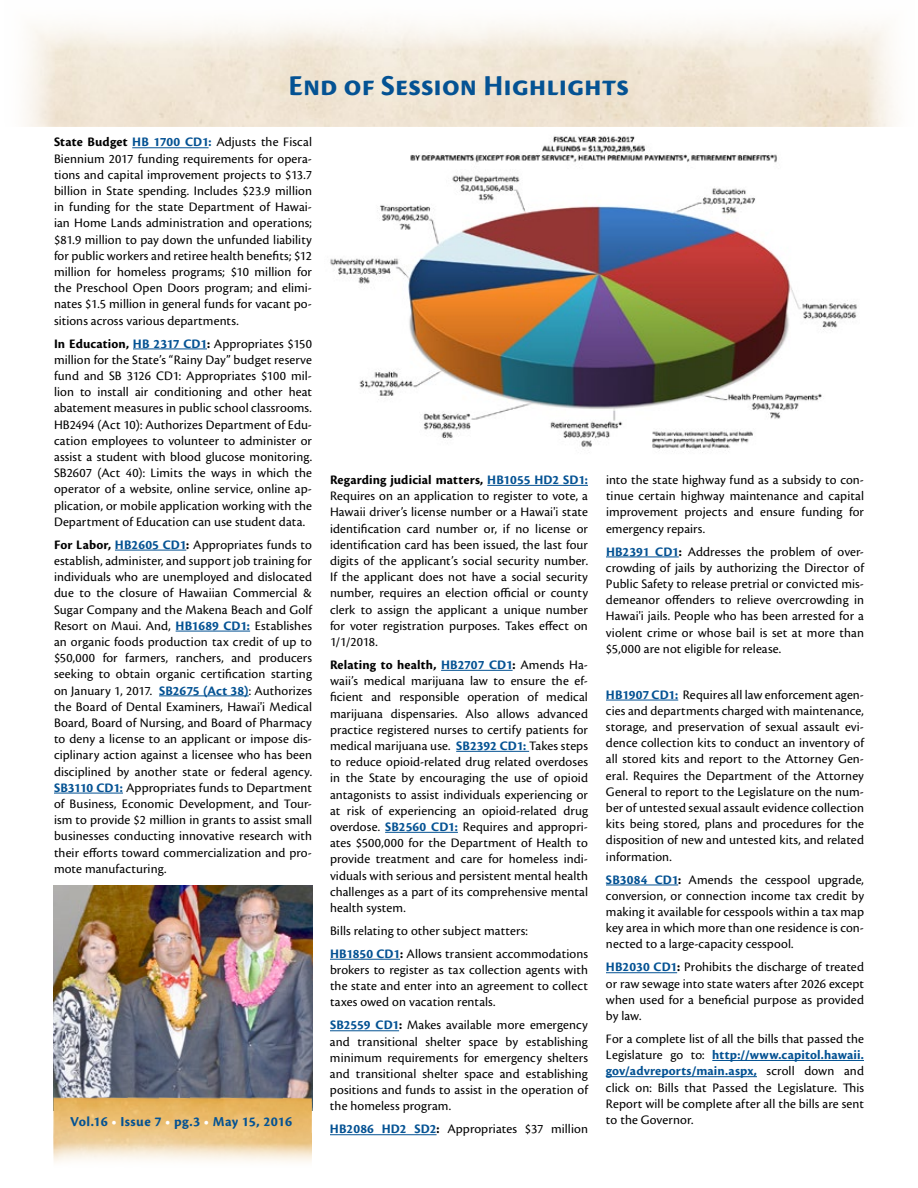
<style>
.page{position:relative;width:918px;height:1188px;background:#fff}
.page>*{position:absolute;margin:0;border:0;box-sizing:border-box;transform-origin:0 0}
.t1{font:700 30px "Cronos Pro";letter-spacing:.005em;color:#045293}
.t2{font:700 14.25px "Cronos Pro";letter-spacing:.005em;color:#045293}
.t3{font:13.5px/16.2px "Cronos Pro";letter-spacing:.005em;color:#000;text-align:justify}
.s1{font-weight:700}
.s2{font-weight:700;color:#045293}
.s3{color:#fff}
</style>
<div class="page">
<img style="left:324px;top:126px;width:552px;height:327px">
<img style="left:54px;top:885px;width:259px;height:225px">
<hr style="left:132px;top:147px;width:77px;height:1px;background:#045293">
<hr style="left:133px;top:349px;width:74px;height:1px;background:#045293">
<hr style="left:115px;top:550px;width:71px;height:1px;background:#045293">
<hr style="left:176px;top:631px;width:74px;height:1px;background:#045293">
<hr style="left:159px;top:696px;width:90px;height:1px;background:#045293">
<hr style="left:54px;top:793px;width:69px;height:1px;background:#045293">
<hr style="left:487px;top:485px;width:101px;height:1px;background:#045293">
<hr style="left:441px;top:670px;width:72px;height:1px;background:#045293">
<hr style="left:456px;top:751px;width:73px;height:1px;background:#045293">
<hr style="left:385px;top:832px;width:73px;height:1px;background:#045293">
<hr style="left:330px;top:959px;width:70px;height:1px;background:#045293">
<hr style="left:330px;top:1030px;width:69px;height:1px;background:#045293">
<hr style="left:330px;top:1134px;width:107px;height:1px;background:#045293">
<hr style="left:606px;top:557px;width:73px;height:1px;background:#045293">
<hr style="left:606px;top:700px;width:72px;height:1px;background:#045293">
<hr style="left:606px;top:885px;width:72px;height:1px;background:#045293">
<hr style="left:606px;top:972px;width:71px;height:1px;background:#045293">
<hr style="left:712px;top:1060px;width:152px;height:1px;background:#045293">
<hr style="left:606px;top:1076px;width:151px;height:1px;background:#045293">
<img style="left:54px;top:1097px;width:258px;height:65px">
<h1 class="t1" style="left:288px;top:68px;width:342px">End of Session Highlights</h1>
<p class="t3" style="left:54px;top:134px;width:260px"><span class="s1">State Budget</span> <span class="s2">HB 1700 CD1:</span> Adjusts the Fiscal Biennium 2017 funding requirements for opera&shy;tions and capital improvement projects to $13.7 billion in State spending. Includes $23.9 million in funding for the state Department of Hawai&shy;ian Home Lands administration and operations; $81.9 million to pay down the unfunded liability for public workers and retiree health benefits; $12 million for homeless programs; $10 million for the Preschool Open Doors program; and elimi&shy;nates $1.5 million in general funds for vacant po&shy;sitions across various departments.</p>
<p class="t3" style="left:54px;top:335px;width:260px"><span class="s1">In Education,</span> <span class="s2">HB 2317 CD1</span><span class="s1">:</span> Appropriates $150 million for the State’s “Rainy Day” budget reserve fund and SB 3126 CD1: Appropriates $100 mil&shy;lion to install air conditioning and other heat abatement measures in public school classrooms.<br>HB2494 (Act 10): Authorizes Department of Edu&shy;cation employees to volunteer to administer or assist a student with blood glucose monitoring.<br>SB2607 (Act 40): Limits the ways in which the operator of a website, online service, online ap&shy;plication, or mobile application working with the Department of Education can use student data.</p>
<p class="t3" style="left:54px;top:536px;width:260px"><span class="s1">For Labor,</span> <span class="s2">HB2605 CD1</span><span class="s1">:</span> Appropriates funds to establish, administer, and support job training for individuals who are unemployed and dislocated due to the closure of Hawaiian Commercial &amp; Sugar Company and the Makena Beach and Golf Resort on Maui. And, <span class="s2">HB1689 CD1:</span> Establishes an organic foods production tax credit of up to $50,000 for farmers, ranchers, and producers seeking to obtain organic certification starting on January 1, 2017. <span class="s2">SB2675 (Act 38)</span>: Authorizes the Board of Dental Examiners, Hawai'i Medical Board, Board of Nursing, and Board of Pharmacy to deny a license to an applicant or impose dis&shy;ciplinary action against a licensee who has been disciplined by another state or federal agency.<br><span class="s2">SB3110 CD1:</span> Appropriates funds to Department of Business, Economic Development, and Tour&shy;ism to provide $2 million in grants to assist small businesses conducting innovative research with their efforts toward commercialization and pro&shy;mote manufacturing.</p>
<p class="t3" style="left:606px;top:472px;width:260px">into the state highway fund as a subsidy to con&shy;tinue certain highway maintenance and capital improvement projects and ensure funding for emergency repairs.</p>
<p class="t3" style="left:606px;top:543px;width:260px"><span class="s2">HB2391 CD1</span><span class="s1">:</span> Addresses the problem of over&shy;crowding of jails by authorizing the Director of Public Safety to release pretrial or convicted mis&shy;demeanor offenders to relieve overcrowding in Hawai'i jails. People who has been arrested for a violent crime or whose bail is set at more than $5,000 are not eligible for release.</p>
<p class="t3" style="left:606px;top:686px;width:260px"><span class="s2">HB1907 CD1:</span> Requires all law enforcement agen&shy;cies and departments charged with maintenance, storage, and preservation of sexual assault evi&shy;dence collection kits to conduct an inventory of all stored kits and report to the Attorney Gen&shy;eral. Requires the Department of the Attorney General to report to the Legislature on the num&shy;ber of untested sexual assault evidence collection kits being stored, plans and procedures for the disposition of new and untested kits, and related information.</p>
<p class="t3" style="left:606px;top:871px;width:260px"><span class="s2">SB3084 CD1</span><span class="s1">:</span> Amends the cesspool upgrade, conversion, or connection income tax credit by making it available for cesspools within a tax map key area in which more than one residence is con&shy;nected to a large-capacity cesspool.</p>
<p class="t3" style="left:606px;top:959px;width:259px"><span class="s2">HB2030 CD1</span><span class="s1">:</span> Prohibits the discharge of treated or raw sewage into state waters after 2026 except when used for a beneficial purpose as provided by law.</p>
<p class="t3" style="left:606px;top:1031px;width:260px">For a complete list of all the bills that passed the Legislature go to: <span class="s2">http://www.capitol.hawaii. gov/advreports/main.aspx,</span> scroll down and click on: Bills that Passed the Legislature. This Report will be complete after all the bills are sent</p>
<p class="t3" style="left:330px;top:472px;width:260px"><span class="s1">Regarding judicial matters,</span> <span class="s2">HB1055 HD2 SD1:<br></span>Requires on an application to register to vote, a Hawaii driver’s license number or a Hawai'i state identification card number or, if no license or identification card has been issued, the last four digits of the applicant’s social security number.<br>If the applicant does not have a social security number, requires an election official or county clerk to assign the applicant a unique number for voter registration purposes. Takes effect on 1/1/2018.</p>
<p class="t3" style="left:330px;top:657px;width:260px"><span class="s1">Relating to health,</span> <span class="s2">HB2707 CD1</span><span class="s1">:</span> Amends Ha&shy;waii’s medical marijuana law to ensure the ef&shy;ficient and responsible operation of medical marijuana dispensaries. Also allows advanced practice registered nurses to certify patients for medical marijuana use. <span class="s2">SB2392 CD1:</span> Takes steps to reduce opioid-related drug related overdoses in the State by encouraging the use of opioid antagonists to assist individuals experiencing or at risk of experiencing an opioid-related drug overdose. <span class="s2">SB2560 CD1:</span> Requires and appropri&shy;ates $500,000 for the Department of Health to provide treatment and care for homeless indi&shy;viduals with serious and persistent mental health challenges as a part of its comprehensive mental health system.</p>
<p class="t3" style="left:330px;top:919px;width:260px;line-height:23px">Bills relating to other subject matters:<br><span class="s2">HB1850 CD1</span><span class="s1">:</span> Allows transient accommodations</p>
<p class="t3" style="left:330px;top:962px;width:260px">brokers to register as tax collection agents with the state and enter into an agreement to collect taxes owed on vacation rentals.</p>
<p class="t3" style="left:330px;top:1017px;width:259px"><span class="s2">SB2559 CD1</span><span class="s1">:</span> Makes available more emergency and transitional shelter space by establishing minimum requirements for emergency shelters and transitional shelter space and establishing positions and funds to assist in the operation of the homeless program.</p>
<p class="t3" style="left:330px;top:1121px;width:259px"><span class="s2">HB2086 HD2 SD2</span><span class="s1">:</span> Appropriates $37 million</p>
<p class="t2" style="left:70px;top:1113px;width:223px">Vol.16 <span class="s3">•</span> Issue 7 <span class="s3">•</span> pg.3 <span class="s3">•</span> May 15, 2016</p>
<p class="t3" style="left:606px;top:1112px;width:89px">to the Governor.</p>
</div>
